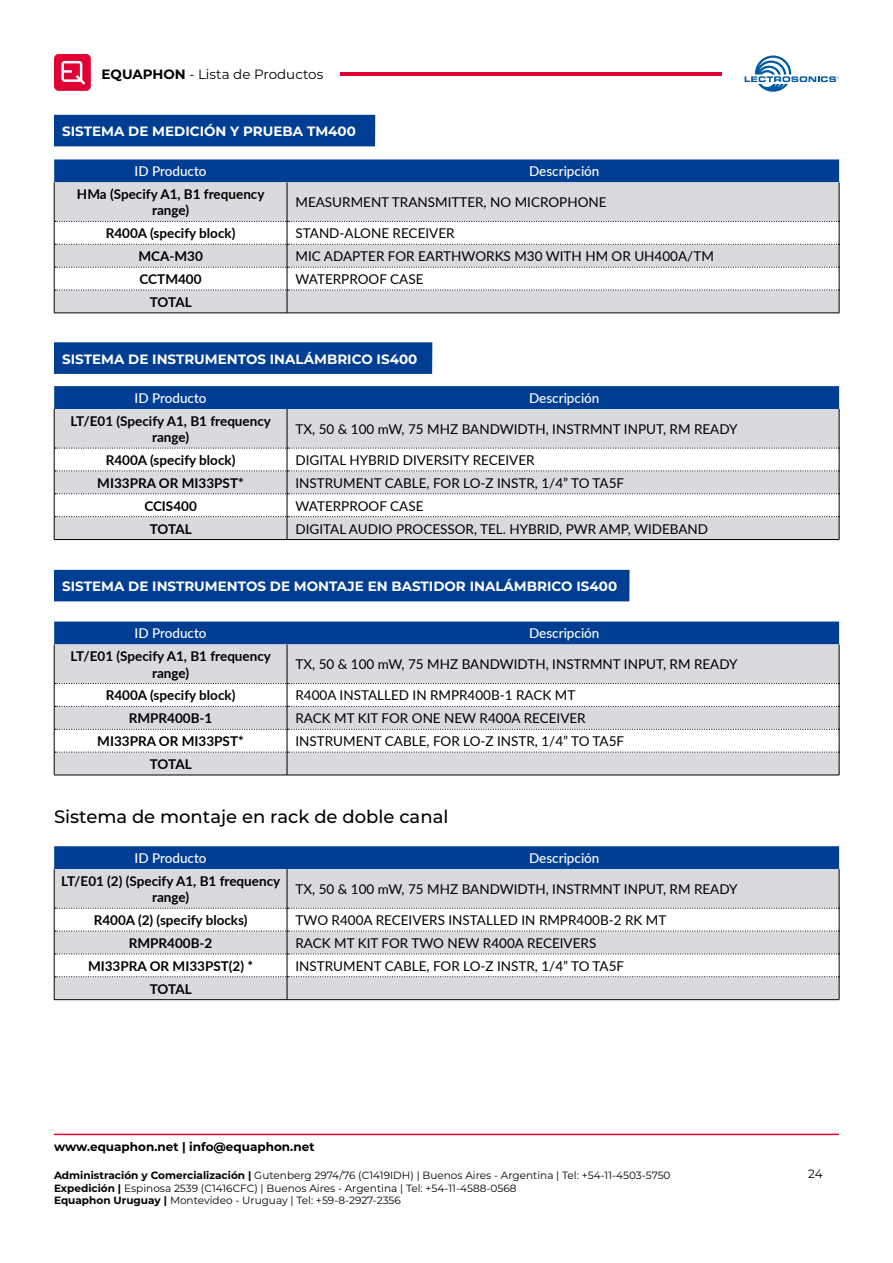
<style>
.page{position:relative;width:893px;height:1263px;background:#fff}
.page>*{position:absolute;margin:0;border:0;box-sizing:border-box;transform-origin:0 0}
.t1{font:500 18px "Montserrat";color:#000}
.t2{font:13.5px "Lato";color:#000}
.t3{font:700 13.5px/16.2px "Lato";color:#000;text-align:center}
.t4{font:700 13.5px "Montserrat";color:#fff}
.t5{font:500 13.5px "Lato";color:#fff}
.t6{font:13.5px "Montserrat";color:#000}
.t7{font:700 12px "Montserrat";color:#000}
.t8{font:12px "Montserrat";color:#000}
.t9{font:10.5px/12.6px "Montserrat";color:#000}
.s1{font-weight:700}
</style>
<div class="page">
<hr style="left:54px;top:1134px;width:785px;height:1px;background:#e00234">
<div style="left:54px;top:54px;width:37px;height:37px;background:#e00234;border-radius:5px"></div>
<svg style="left:61px;top:61px;width:24px;height:24px"></svg>
<hr style="left:341px;top:72px;width:381px;height:3px;background:#e00234">
<svg style="left:745px;top:55px;width:94px;height:37px"></svg>
<div style="left:54px;top:115px;width:321px;height:31px;background:#003e93"></div>
<div style="left:54px;top:342px;width:378px;height:32px;background:#003e93"></div>
<div style="left:54px;top:570px;width:576px;height:31px;background:#003e93"></div>
<div style="left:54px;top:159px;width:785px;height:23px;background:#003e93"></div>
<div style="left:55px;top:182px;width:784px;height:39px;background:#d8dade"></div>
<hr style="left:54px;top:182px;width:1px;height:39px;background:#000">
<hr style="left:287px;top:182px;width:1px;height:39px;background:#000">
<hr style="left:839px;top:182px;width:1px;height:39px;background:#000">
<hr style="left:54px;top:313px;width:233px;height:1px;background:#000">
<hr style="left:287px;top:313px;width:552px;height:1px;background:#000">
<svg style="left:54px;top:221px;width:786px;height:92px"></svg>
<div style="left:54px;top:386px;width:785px;height:23px;background:#003e93"></div>
<div style="left:55px;top:409px;width:784px;height:38px;background:#d8dade"></div>
<hr style="left:54px;top:409px;width:1px;height:39px;background:#000">
<hr style="left:287px;top:409px;width:1px;height:38px;background:#000">
<hr style="left:839px;top:409px;width:1px;height:39px;background:#000">
<hr style="left:54px;top:539px;width:233px;height:1px;background:#000">
<hr style="left:287px;top:539px;width:552px;height:1px;background:#000">
<svg style="left:54px;top:447px;width:786px;height:92px"></svg>
<div style="left:54px;top:621px;width:785px;height:23px;background:#003e93"></div>
<div style="left:55px;top:644px;width:784px;height:39px;background:#d8dade"></div>
<hr style="left:54px;top:644px;width:1px;height:39px;background:#000">
<hr style="left:287px;top:644px;width:1px;height:39px;background:#000">
<hr style="left:839px;top:644px;width:1px;height:39px;background:#000">
<hr style="left:54px;top:775px;width:233px;height:1px;background:#000">
<hr style="left:287px;top:775px;width:552px;height:1px;background:#000">
<svg style="left:54px;top:683px;width:786px;height:92px"></svg>
<div style="left:54px;top:846px;width:785px;height:23px;background:#003e93"></div>
<div style="left:55px;top:869px;width:784px;height:39px;background:#d8dade"></div>
<hr style="left:54px;top:869px;width:1px;height:39px;background:#000">
<hr style="left:287px;top:869px;width:1px;height:39px;background:#000">
<hr style="left:839px;top:869px;width:1px;height:39px;background:#000">
<hr style="left:54px;top:999px;width:233px;height:1px;background:#000">
<hr style="left:287px;top:999px;width:552px;height:1px;background:#000">
<svg style="left:54px;top:908px;width:786px;height:91px"></svg>
<p class="t6" style="left:102px;top:64px;width:223px"><span class="s1">EQUAPHON</span> - Lista de Productos</p>
<p class="t4" style="left:62px;top:122px;width:295px">SISTEMA DE MEDICIÓN Y PRUEBA TM400</p>
<p class="t5" style="left:135px;top:162px;width:74px">ID Producto</p>
<p class="t5" style="left:529px;top:162px;width:72px">Descripción</p>
<p class="t3" style="left:77px;top:186px;width:189px">HMa (Specify A1, B1 frequency range)</p>
<p class="t2" style="left:296px;top:192px;width:313px">MEASURMENT TRANSMITTER, NO MICROPHONE</p>
<p class="t3" style="left:106px;top:225px;width:131px">R400A (specify block)</p>
<p class="t2" style="left:296px;top:224px;width:161px">STAND-ALONE RECEIVER</p>
<p class="t3" style="left:138px;top:248px;width:66px">MCA-M30</p>
<p class="t2" style="left:296px;top:247px;width:420px">MIC ADAPTER FOR EARTHWORKS M30 WITH HM OR UH400A/TM</p>
<p class="t3" style="left:140px;top:270px;width:63px">CCTM400</p>
<p class="t2" style="left:296px;top:269px;width:129px">WATERPROOF CASE</p>
<p class="t3" style="left:150px;top:293px;width:43px">TOTAL</p>
<p class="t4" style="left:62px;top:349px;width:357px">SISTEMA DE INSTRUMENTOS INALÁMBRICO IS400</p>
<p class="t5" style="left:135px;top:388px;width:74px">ID Producto</p>
<p class="t5" style="left:529px;top:388px;width:72px">Descripción</p>
<p class="t3" style="left:71px;top:412px;width:202px">LT/E01 (Specify A1, B1 frequency range)</p>
<p class="t2" style="left:296px;top:419px;width:444px">TX, 50 &amp; 100 mW, 75 MHZ BANDWIDTH, INSTRMNT INPUT, RM READY</p>
<p class="t3" style="left:106px;top:451px;width:131px">R400A (specify block)</p>
<p class="t2" style="left:296px;top:450px;width:241px">DIGITAL HYBRID DIVERSITY RECEIVER</p>
<p class="t3" style="left:97px;top:474px;width:148px">MI33PRA OR MI33PST*</p>
<p class="t2" style="left:296px;top:473px;width:330px">INSTRUMENT CABLE, FOR LO-Z INSTR, 1/4” TO TA5F</p>
<p class="t3" style="left:144px;top:497px;width:54px">CCIS400</p>
<p class="t2" style="left:296px;top:496px;width:129px">WATERPROOF CASE</p>
<p class="t3" style="left:150px;top:520px;width:43px">TOTAL</p>
<p class="t2" style="left:296px;top:519px;width:414px">DIGITAL AUDIO PROCESSOR, TEL. HYBRID, PWR AMP, WIDEBAND</p>
<p class="t4" style="left:62px;top:577px;width:556px">SISTEMA DE INSTRUMENTOS DE MONTAJE EN BASTIDOR INALÁMBRICO IS400</p>
<p class="t5" style="left:135px;top:624px;width:74px">ID Producto</p>
<p class="t5" style="left:529px;top:624px;width:72px">Descripción</p>
<p class="t3" style="left:71px;top:648px;width:202px">LT/E01 (Specify A1, B1 frequency range)</p>
<p class="t2" style="left:296px;top:654px;width:444px">TX, 50 &amp; 100 mW, 75 MHZ BANDWIDTH, INSTRMNT INPUT, RM READY</p>
<p class="t3" style="left:106px;top:687px;width:131px">R400A (specify block)</p>
<p class="t2" style="left:296px;top:686px;width:281px">R400A INSTALLED IN RMPR400B-1 RACK MT</p>
<p class="t3" style="left:129px;top:710px;width:85px">RMPR400B-1</p>
<p class="t2" style="left:296px;top:709px;width:292px">RACK MT KIT FOR ONE NEW R400A RECEIVER</p>
<p class="t3" style="left:97px;top:732px;width:148px">MI33PRA OR MI33PST*</p>
<p class="t2" style="left:296px;top:731px;width:330px">INSTRUMENT CABLE, FOR LO-Z INSTR, 1/4” TO TA5F</p>
<p class="t3" style="left:150px;top:755px;width:43px">TOTAL</p>
<h1 class="t1" style="left:54px;top:804px;width:396px">Sistema de montaje en rack de doble canal</h1>
<p class="t5" style="left:135px;top:848px;width:74px">ID Producto</p>
<p class="t5" style="left:529px;top:848px;width:72px">Descripción</p>
<p class="t3" style="left:61px;top:872px;width:221px">LT/E01 (2) (Specify A1, B1 frequency range)</p>
<p class="t2" style="left:296px;top:879px;width:444px">TX, 50 &amp; 100 mW, 75 MHZ BANDWIDTH, INSTRMNT INPUT, RM READY</p>
<p class="t3" style="left:94px;top:911px;width:155px">R400A (2) (specify blocks)</p>
<p class="t2" style="left:296px;top:910px;width:372px">TWO R400A RECEIVERS INSTALLED IN RMPR400B-2 RK MT</p>
<p class="t3" style="left:129px;top:934px;width:85px">RMPR400B-2</p>
<p class="t2" style="left:296px;top:933px;width:302px">RACK MT KIT FOR TWO NEW R400A RECEIVERS</p>
<p class="t3" style="left:88px;top:957px;width:167px">MI33PRA OR MI33PST(2) *</p>
<p class="t2" style="left:296px;top:956px;width:330px">INSTRUMENT CABLE, FOR LO-Z INSTR, 1/4” TO TA5F</p>
<p class="t3" style="left:150px;top:980px;width:43px">TOTAL</p>
<p class="t7" style="left:54px;top:1138px;width:262px">www.equaphon.net | info@equaphon.net</p>
<p class="t9" style="left:54px;top:1168px;width:618px"><span class="s1">Administración y Comercialización |</span> Gutenberg 2974/76 (C1419IDH) | Buenos Aires - Argentina | Tel: +54-11-4503-5750</p>
<p class="t8" style="left:808px;top:1166px;width:16px">24</p>
<p class="t9" style="left:54px;top:1181px;width:464px"><span class="s1">Expedición |</span> Espinosa 2539 (C1416CFC) | Buenos Aires - Argentina | Tel: +54-11-4588-0568<br><span class="s1">Equaphon Uruguay |</span> Montevideo - Uruguay | Tel: +59-8-2927-2356</p>
</div>
